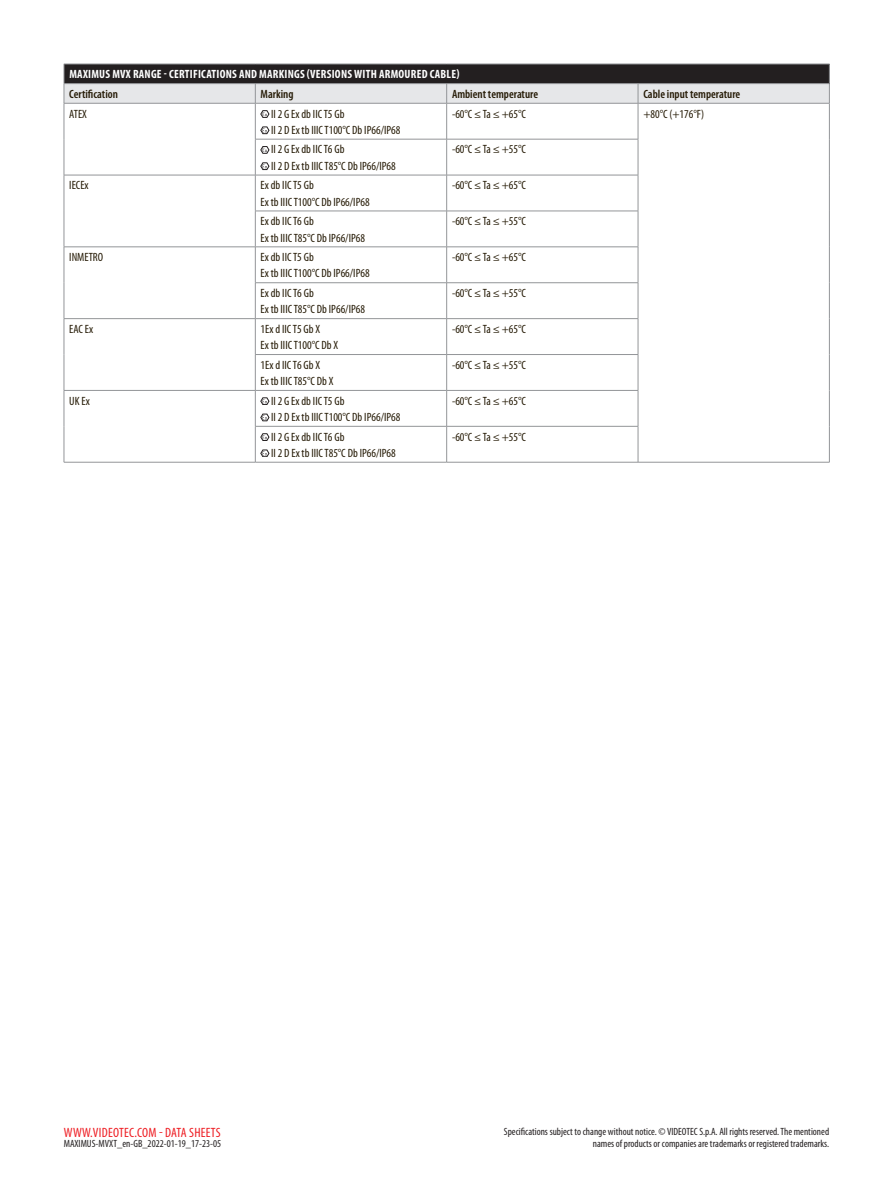
<style>
.page{position:relative;width:893px;height:1191px;background:#fff}
.page>*{position:absolute;margin:0;border:0;box-sizing:border-box;transform-origin:0 0}
.t1{font:condensed 13.5px "Myriad Pro";letter-spacing:.02em;color:#ee1d23}
.t2{font:condensed 12px/16.2px "Myriad Pro";color:#251a05}
.t3{font:700 condensed 12px "Myriad Pro";letter-spacing:.02em;color:#fff}
.t4{font:600 condensed 12px "Myriad Pro";color:#251a05}
.t5{font:condensed 10.5px/12.6px "Myriad Pro";color:#231f20;text-align:right}
</style>
<div class="page">
<hr style="left:64px;top:103px;width:191px;height:1px;background:#939598">
<hr style="left:255px;top:103px;width:192px;height:1px;background:#939598">
<hr style="left:447px;top:103px;width:191px;height:1px;background:#939598">
<svg style="left:64px;top:64px;width:766px;height:39px;background:#858385"></svg>
<hr style="left:638px;top:103px;width:192px;height:1px;background:#939598">
<hr style="left:64px;top:103px;width:1px;height:36px;background:#939598">
<hr style="left:64px;top:139px;width:1px;height:36px;background:#939598">
<hr style="left:255px;top:103px;width:1px;height:36px;background:#939598">
<hr style="left:446px;top:103px;width:1px;height:36px;background:#939598">
<hr style="left:638px;top:103px;width:1px;height:36px;background:#939598">
<hr style="left:829px;top:103px;width:1px;height:36px;background:#939598">
<hr style="left:829px;top:139px;width:1px;height:36px;background:#939598">
<hr style="left:829px;top:175px;width:1px;height:36px;background:#939598">
<hr style="left:829px;top:211px;width:1px;height:36px;background:#939598">
<hr style="left:829px;top:247px;width:1px;height:36px;background:#939598">
<hr style="left:829px;top:283px;width:1px;height:36px;background:#939598">
<hr style="left:829px;top:319px;width:1px;height:35px;background:#939598">
<hr style="left:829px;top:354px;width:1px;height:36px;background:#939598">
<hr style="left:829px;top:390px;width:1px;height:36px;background:#939598">
<hr style="left:829px;top:426px;width:1px;height:36px;background:#939598">
<hr style="left:638px;top:462px;width:192px;height:1px;background:#939598">
<hr style="left:255px;top:139px;width:192px;height:1px;background:#939598">
<hr style="left:255px;top:139px;width:1px;height:36px;background:#939598">
<hr style="left:447px;top:139px;width:191px;height:1px;background:#939598">
<hr style="left:446px;top:139px;width:1px;height:36px;background:#939598">
<hr style="left:638px;top:139px;width:1px;height:36px;background:#939598">
<hr style="left:64px;top:175px;width:191px;height:1px;background:#939598">
<hr style="left:64px;top:175px;width:1px;height:36px;background:#939598">
<hr style="left:64px;top:211px;width:1px;height:36px;background:#939598">
<hr style="left:255px;top:175px;width:192px;height:1px;background:#939598">
<hr style="left:255px;top:175px;width:1px;height:36px;background:#939598">
<hr style="left:447px;top:175px;width:191px;height:1px;background:#939598">
<hr style="left:446px;top:175px;width:1px;height:36px;background:#939598">
<hr style="left:638px;top:175px;width:1px;height:36px;background:#939598">
<hr style="left:255px;top:211px;width:192px;height:1px;background:#939598">
<hr style="left:255px;top:211px;width:1px;height:36px;background:#939598">
<hr style="left:447px;top:211px;width:191px;height:1px;background:#939598">
<hr style="left:446px;top:211px;width:1px;height:36px;background:#939598">
<hr style="left:638px;top:211px;width:1px;height:36px;background:#939598">
<hr style="left:64px;top:246px;width:191px;height:1px;background:#939598">
<hr style="left:64px;top:247px;width:1px;height:36px;background:#939598">
<hr style="left:64px;top:283px;width:1px;height:35px;background:#939598">
<hr style="left:255px;top:246px;width:192px;height:1px;background:#939598">
<hr style="left:255px;top:247px;width:1px;height:35px;background:#939598">
<hr style="left:447px;top:246px;width:191px;height:1px;background:#939598">
<hr style="left:446px;top:247px;width:1px;height:35px;background:#939598">
<hr style="left:638px;top:247px;width:1px;height:35px;background:#939598">
<hr style="left:255px;top:282px;width:192px;height:1px;background:#939598">
<hr style="left:255px;top:283px;width:1px;height:35px;background:#939598">
<hr style="left:447px;top:282px;width:191px;height:1px;background:#939598">
<hr style="left:446px;top:283px;width:1px;height:35px;background:#939598">
<hr style="left:638px;top:283px;width:1px;height:35px;background:#939598">
<hr style="left:64px;top:318px;width:191px;height:1px;background:#939598">
<hr style="left:64px;top:319px;width:1px;height:35px;background:#939598">
<hr style="left:64px;top:354px;width:1px;height:36px;background:#939598">
<hr style="left:255px;top:318px;width:192px;height:1px;background:#939598">
<hr style="left:255px;top:319px;width:1px;height:35px;background:#939598">
<hr style="left:447px;top:318px;width:191px;height:1px;background:#939598">
<hr style="left:446px;top:319px;width:1px;height:35px;background:#939598">
<hr style="left:638px;top:319px;width:1px;height:35px;background:#939598">
<hr style="left:255px;top:354px;width:192px;height:1px;background:#939598">
<hr style="left:255px;top:355px;width:1px;height:35px;background:#939598">
<hr style="left:447px;top:354px;width:191px;height:1px;background:#939598">
<hr style="left:446px;top:355px;width:1px;height:35px;background:#939598">
<hr style="left:638px;top:355px;width:1px;height:35px;background:#939598">
<hr style="left:64px;top:390px;width:191px;height:1px;background:#939598">
<hr style="left:64px;top:390px;width:1px;height:36px;background:#939598">
<hr style="left:64px;top:426px;width:1px;height:36px;background:#939598">
<hr style="left:64px;top:462px;width:191px;height:1px;background:#939598">
<hr style="left:255px;top:390px;width:192px;height:1px;background:#939598">
<hr style="left:255px;top:390px;width:1px;height:36px;background:#939598">
<hr style="left:447px;top:390px;width:191px;height:1px;background:#939598">
<hr style="left:446px;top:390px;width:1px;height:36px;background:#939598">
<hr style="left:638px;top:390px;width:1px;height:36px;background:#939598">
<hr style="left:255px;top:426px;width:192px;height:1px;background:#939598">
<hr style="left:255px;top:426px;width:1px;height:36px;background:#939598">
<hr style="left:255px;top:462px;width:192px;height:1px;background:#939598">
<hr style="left:447px;top:426px;width:191px;height:1px;background:#939598">
<hr style="left:446px;top:426px;width:1px;height:36px;background:#939598">
<hr style="left:638px;top:426px;width:1px;height:36px;background:#939598">
<hr style="left:447px;top:462px;width:191px;height:1px;background:#939598">
<svg style="left:260px;top:110px;width:9px;height:8px"></svg>
<svg style="left:260px;top:127px;width:9px;height:7px"></svg>
<svg style="left:260px;top:146px;width:9px;height:8px"></svg>
<svg style="left:260px;top:162px;width:9px;height:8px"></svg>
<svg style="left:261px;top:398px;width:8px;height:7px"></svg>
<svg style="left:261px;top:414px;width:8px;height:7px"></svg>
<svg style="left:261px;top:433px;width:8px;height:7px"></svg>
<svg style="left:261px;top:450px;width:8px;height:7px"></svg>
<p class="t3" style="left:69px;top:68px;width:392px">MAXIMUS MVX RANGE - CERTIFICATIONS AND MARKINGS (VERSIONS WITH ARMOURED CABLE)</p>
<p class="t4" style="left:69px;top:87px;width:50px">Certification</p>
<p class="t4" style="left:261px;top:87px;width:34px">Marking</p>
<p class="t4" style="left:452px;top:87px;width:88px">Ambient temperature</p>
<p class="t4" style="left:643px;top:87px;width:98px">Cable input temperature</p>
<p class="t2" style="left:69px;top:106px;width:19px">ATEX</p>
<p class="t2" style="left:271px;top:106px;width:131px">II 2 G Ex db IIC T5 Gb<br>II 2 D Ex tb IIIC T100°C Db IP66/IP68</p>
<p class="t2" style="left:452px;top:106px;width:76px">-60°C ≤ Ta ≤ +65°C</p>
<p class="t2" style="left:643px;top:106px;width:62px">+80°C (+176°F)</p>
<p class="t2" style="left:271px;top:142px;width:126px">II 2 G Ex db IIC T6 Gb<br>II 2 D Ex tb IIIC T85°C Db IP66/IP68</p>
<p class="t2" style="left:452px;top:142px;width:76px">-60°C ≤ Ta ≤ +55°C</p>
<p class="t2" style="left:69px;top:177px;width:21px">IECEx</p>
<p class="t2" style="left:261px;top:177px;width:111px">Ex db IIC T5 Gb<br>Ex tb IIIC T100°C Db IP66/IP68</p>
<p class="t2" style="left:452px;top:177px;width:76px">-60°C ≤ Ta ≤ +65°C</p>
<p class="t2" style="left:261px;top:213px;width:106px">Ex db IIC T6 Gb<br>Ex tb IIIC T85°C Db IP66/IP68</p>
<p class="t2" style="left:452px;top:213px;width:76px">-60°C ≤ Ta ≤ +55°C</p>
<p class="t2" style="left:69px;top:249px;width:35px">INMETRO</p>
<p class="t2" style="left:261px;top:249px;width:111px">Ex db IIC T5 Gb<br>Ex tb IIIC T100°C Db IP66/IP68</p>
<p class="t2" style="left:452px;top:249px;width:76px">-60°C ≤ Ta ≤ +65°C</p>
<p class="t2" style="left:261px;top:285px;width:106px">Ex db IIC T6 Gb<br>Ex tb IIIC T85°C Db IP66/IP68</p>
<p class="t2" style="left:452px;top:285px;width:76px">-60°C ≤ Ta ≤ +55°C</p>
<p class="t2" style="left:69px;top:321px;width:25px">EAC Ex</p>
<p class="t2" style="left:261px;top:321px;width:79px">1Ex d IIC T5 Gb X<br>Ex tb IIIC T100°C Db X</p>
<p class="t2" style="left:452px;top:321px;width:76px">-60°C ≤ Ta ≤ +65°C</p>
<p class="t2" style="left:261px;top:357px;width:74px">1Ex d IIC T6 Gb X<br>Ex tb IIIC T85°C Db X</p>
<p class="t2" style="left:452px;top:357px;width:76px">-60°C ≤ Ta ≤ +55°C</p>
<p class="t2" style="left:69px;top:393px;width:22px">UK Ex</p>
<p class="t2" style="left:271px;top:393px;width:131px">II 2 G Ex db IIC T5 Gb<br>II 2 D Ex tb IIIC T100°C Db IP66/IP68</p>
<p class="t2" style="left:452px;top:393px;width:76px">-60°C ≤ Ta ≤ +65°C</p>
<p class="t2" style="left:271px;top:429px;width:126px">II 2 G Ex db IIC T6 Gb<br>II 2 D Ex tb IIIC T85°C Db IP66/IP68</p>
<p class="t2" style="left:452px;top:429px;width:76px">-60°C ≤ Ta ≤ +55°C</p>
<p class="t1" style="left:64px;top:1125px;width:158px">WWW.VIDEOTEC.COM - DATA SHEETS</p>
<p class="t5" style="left:504px;top:1125px;width:327px">Specifications subject to change without notice. © VIDEOTEC S.p.A. All rights reserved. The mentioned names of products or companies are trademarks or registered trademarks.</p>
<p class="t5" style="left:64px;top:1137px;width:159px">MAXIMUS-MVXT_en-GB_2022-01-19_17-23-05</p>
</div>
